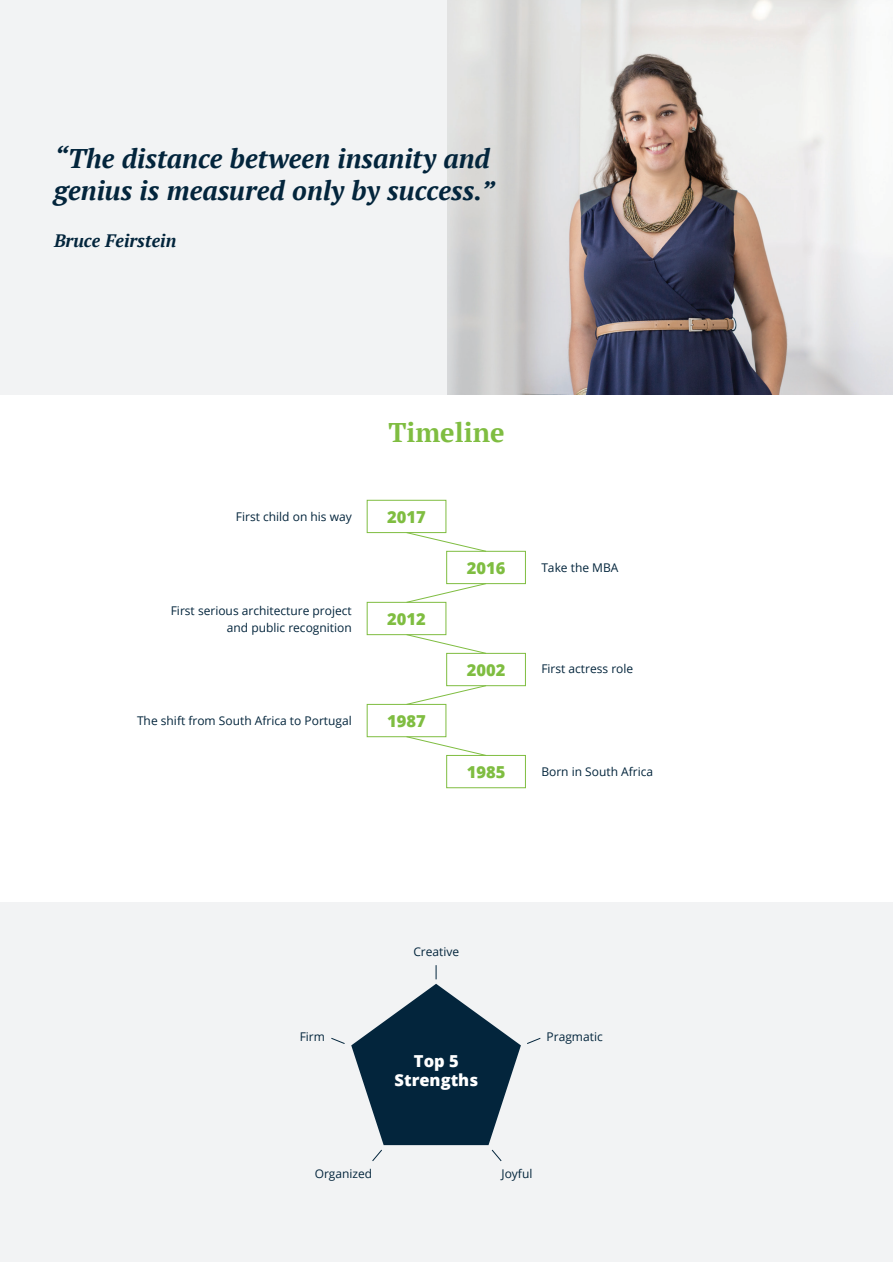
<style>
.page{position:relative;width:893px;height:1263px;background:#fff}
.page>*{position:absolute;margin:0;border:0;box-sizing:border-box;transform-origin:0 0}
.t1{font:italic 700 27px/32.4px "PT Serif";color:#03253c}
.t2{font:700 27px "PT Serif";color:#7fbd41}
.t3{font:italic 700 18px "PT Serif";color:#03253c}
.t4{font:800 16.5px "Open Sans";color:#7fbd41}
.t5{font:800 16.5px/18.6px "Open Sans";color:#fff;text-align:center}
.t6{font:12px/16.5px "Open Sans";color:#03253c;text-align:right}
</style>
<div class="page">
<img style="left:446px;top:0;width:447px;height:394px">
<div style="left:0;top:0;width:446px;height:394px;background:#f2f3f4"></div>
<div style="left:367px;top:500px;width:79px;height:33px;border:1px solid #7fbd41"></div>
<div style="left:446px;top:551px;width:80px;height:33px;border:1px solid #7fbd41"></div>
<div style="left:367px;top:602px;width:79px;height:33px;border:1px solid #7fbd41"></div>
<div style="left:446px;top:653px;width:80px;height:33px;border:1px solid #7fbd41"></div>
<div style="left:367px;top:704px;width:79px;height:33px;border:1px solid #7fbd41"></div>
<div style="left:446px;top:755px;width:80px;height:33px;border:1px solid #7fbd41"></div>
<svg style="left:406px;top:532px;width:81px;height:20px"></svg>
<svg style="left:406px;top:634px;width:81px;height:20px"></svg>
<svg style="left:406px;top:736px;width:81px;height:20px"></svg>
<svg style="left:406px;top:583px;width:81px;height:20px"></svg>
<svg style="left:406px;top:685px;width:81px;height:20px"></svg>
<div style="left:0;top:901px;width:893px;height:360px;background:#f2f3f4"></div>
<svg style="left:331px;top:965px;width:210px;height:197px"></svg>
<h1 class="t1" style="left:54px;top:142px;width:442px">“The distance between insanity and genius is measured only by success.”</h1>
<h2 class="t3" style="left:54px;top:229px;width:124px">Bruce Feirstein</h2>
<p class="t6" style="left:236px;top:508px;width:117px">First child on his way</p>
<p class="t6" style="left:171px;top:602px;width:183px">First serious architecture project and public recognition</p>
<p class="t6" style="left:137px;top:712px;width:216px">The shift from South Africa to Portugal</p>
<h1 class="t2" style="left:388px;top:414px;width:118px">Timeline</h1>
<h3 class="t4" style="left:387px;top:504px;width:40px">2017</h3>
<h3 class="t4" style="left:387px;top:606px;width:40px">2012</h3>
<h3 class="t4" style="left:387px;top:708px;width:40px">1987</h3>
<h3 class="t4" style="left:467px;top:555px;width:40px">2016</h3>
<h3 class="t4" style="left:467px;top:657px;width:40px">2002</h3>
<h3 class="t4" style="left:467px;top:759px;width:40px">1985</h3>
<p class="t6" style="left:541px;top:559px;width:79px">Take the MBA</p>
<p class="t6" style="left:541px;top:660px;width:93px">First actress role</p>
<p class="t6" style="left:541px;top:763px;width:113px">Born in South Africa</p>
<p class="t6" style="left:300px;top:1028px;width:27px">Firm</p>
<p class="t6" style="left:413px;top:943px;width:47px">Creative</p>
<h3 class="t5" style="left:395px;top:1051px;width:85px">Top 5<br>Strengths</h3>
<p class="t6" style="left:547px;top:1028px;width:58px">Pragmatic</p>
<p class="t6" style="left:315px;top:1165px;width:59px">Organized</p>
<p class="t6" style="left:501px;top:1165px;width:32px">Joyful</p>
</div>
